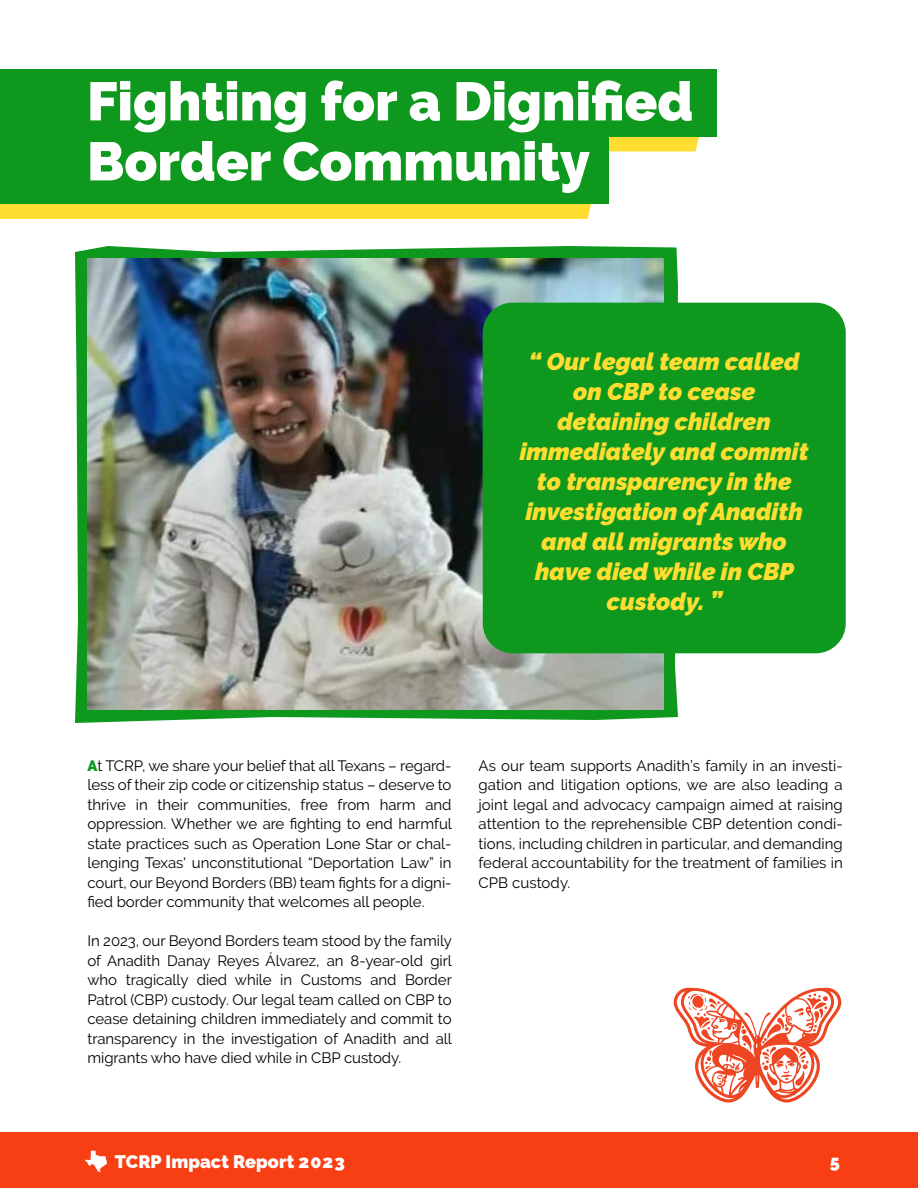
<style>
.page{position:relative;width:918px;height:1188px;background:#fff}
.page>*{position:absolute;margin:0;border:0;box-sizing:border-box;transform-origin:0 0}
.t1{font:900 54px/60px "Raleway";color:#fff}
.t2{font:italic 900 24px/30px "Raleway";color:#ffdd31;text-align:center}
.t3{font:900 18px "Raleway";letter-spacing:.005em;color:#fff}
.t4{font:15px/19.5px "Raleway";letter-spacing:-.005em;color:#000;text-align:justify}
.s1{font-weight:900;color:#0e991e}
</style>
<div class="page">
<svg style="left:75px;top:246px;width:603px;height:477px;fill:#0e991e"></svg>
<svg style="left:609px;top:136px;width:95px;height:15px"></svg>
<div style="left:0;top:69px;width:717px;height:67px;background:#0e991e"></div>
<div style="left:0;top:204px;width:591px;height:15px;background:#ffdd31"></div>
<div style="left:0;top:136px;width:609px;height:68px;background:#0e991e"></div>
<div style="left:0;top:1132px;width:918px;height:56px;background:#f83e13"></div>
<svg style="left:84px;top:1151px;width:23px;height:21px"></svg>
<svg style="left:673px;top:987px;width:169px;height:116px"></svg>
<img style="left:87px;top:259px;width:576px;height:450px">
<div style="left:483px;top:303px;width:363px;height:350px;background:#0e991e;border-radius:30px"></div>
<h1 class="t1" style="left:87px;top:72px;width:608px">Fighting for a Dignified<br>Border Community</h1>
<h2 class="t2" style="left:520px;top:346px;width:290px">“ Our legal team called on CBP to cease detaining children immediately and commit to transparency in the investigation of Anadith and all migrants who have died while in CBP custody. ”</h2>
<p class="t4" style="left:87px;top:756px;width:366px"><span class="s1">A</span>t TCRP, we share your belief that all Texans – regard&shy;less of their zip code or citizenship status – deserve to thrive in their communities, free from harm and oppression. Whether we are fighting to end harmful state practices such as Operation Lone Star or chal&shy;lenging Texas' unconstitutional “Deportation Law” in court, our Beyond Borders (BB) team fights for a digni&shy;fied border community that welcomes all people.</p>
<p class="t4" style="left:87px;top:931px;width:366px">In 2023, our Beyond Borders team stood by the family of Anadith Danay Reyes Álvarez, an 8-year-old girl who tragically died while in Customs and Border Patrol (CBP) custody. Our legal team called on CBP to cease detaining children immediately and commit to transparency in the investigation of Anadith and all migrants who have died while in CBP custody.</p>
<p class="t4" style="left:479px;top:756px;width:366px">As our team supports Anadith’s family in an investi&shy;gation and litigation options, we are also leading a joint legal and advocacy campaign aimed at raising attention to the reprehensible CBP detention condi&shy;tions, including children in particular, and demanding federal accountability for the treatment of families in CPB custody.</p>
<p class="t3" style="left:115px;top:1151px;width:232px">TCRP Impact Report 2023</p>
<p class="t3" style="left:830px;top:1151px;width:12px">5</p>
</div>
